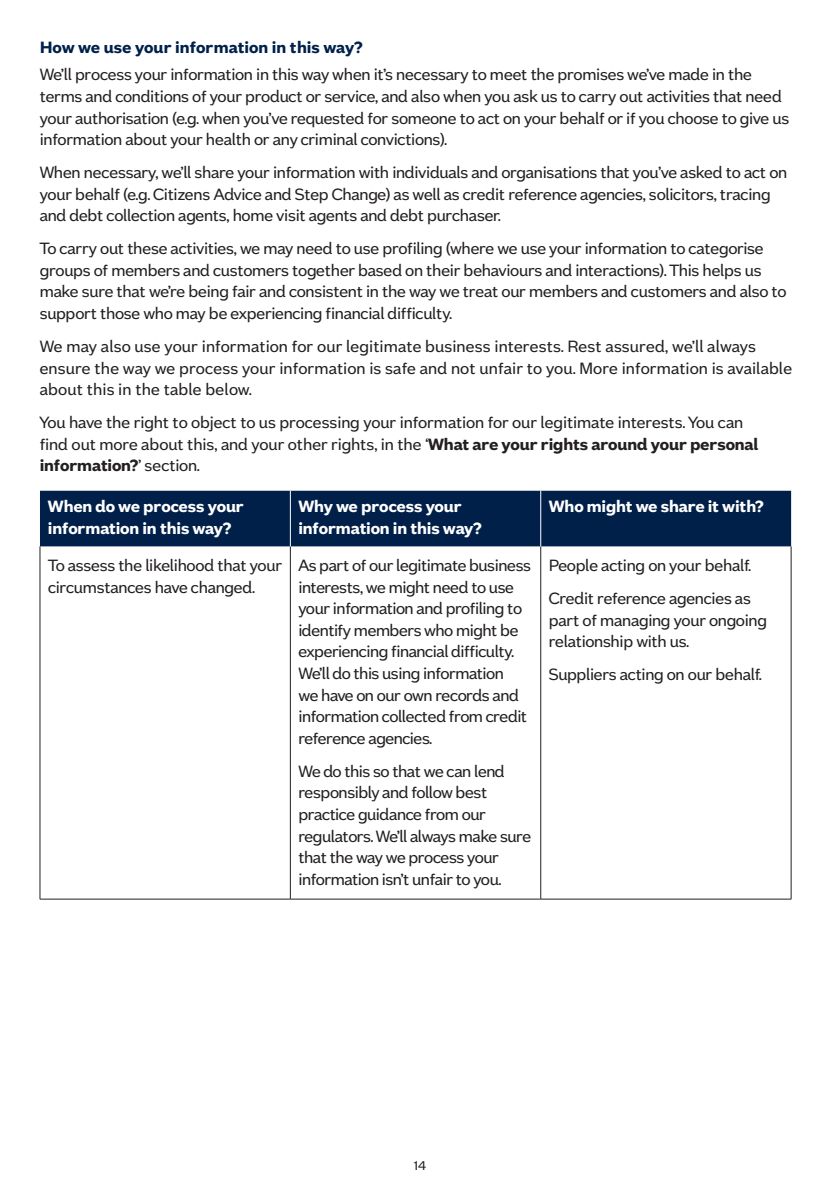
<style>
.page{position:relative;width:840px;height:1191px;background:#fff}
.page>*{position:absolute;margin:0;border:0;box-sizing:border-box;transform-origin:0 0}
.T_C_indent_1{font:18px/21.6px "Nationwide Founders";letter-spacing:-.02em;color:#231f20}
.T_C_indent_1-2{font:18px/21.6px "Nationwide Founders";color:#231f20}
.Bullets{font:700 18px/21.6px "Nationwide Founders";letter-spacing:-.01em;color:#fff}
.t1{font:700 18px "Nationwide Founders";letter-spacing:-.005em;color:#00204a}
.t2{font:14px "Nationwide Founders";color:#231f20}
.s1{font-weight:700}
</style>
<div class="page">
<div style="left:40px;top:491px;width:750px;height:55px;background:#00204a"></div>
<hr style="left:40px;top:546px;width:1px;height:353px;background:#231f20">
<hr style="left:290px;top:546px;width:1px;height:353px;background:#231f20">
<hr style="left:540px;top:546px;width:1px;height:353px;background:#231f20">
<hr style="left:790px;top:546px;width:1px;height:353px;background:#231f20">
<hr style="left:290px;top:491px;width:1px;height:55px;background:#fff">
<hr style="left:540px;top:491px;width:1px;height:55px;background:#fff">
<hr style="left:40px;top:898px;width:250px;height:1px;background:#231f20">
<hr style="left:290px;top:898px;width:250px;height:1px;background:#231f20">
<hr style="left:540px;top:898px;width:250px;height:1px;background:#231f20">
<h3 class="t1" style="left:40px;top:37px;width:324px">How we use your information in this way?</h3>
<p class="T_C_indent_1" style="left:40px;top:64px;width:750px">We’ll process your information in this way when it’s necessary to meet the promises we’ve made in the terms and conditions of your product or service, and also when you ask us to carry out activities that need your authorisation (e.g. when you’ve requested for someone to act on your behalf or if you choose to give us information about your health or any criminal convictions).</p>
<p class="T_C_indent_1" style="left:40px;top:161px;width:748px">When necessary, we’ll share your information with individuals and organisations that you’ve asked to act on your behalf (e.g. Citizens Advice and Step Change) as well as credit reference agencies, solicitors, tracing and debt collection agents, home visit agents and debt purchaser.</p>
<p class="T_C_indent_1" style="left:40px;top:237px;width:748px">To carry out these activities, we may need to use profiling (where we use your information to categorise groups of members and customers together based on their behaviours and interactions). This helps us make sure that we’re being fair and consistent in the way we treat our members and customers and also to support those who may be experiencing financial difficulty.</p>
<p class="T_C_indent_1-2" style="left:40px;top:335px;width:753px">We may also use your information for our legitimate business interests. Rest assured, we’ll always ensure the way we process your information is safe and not unfair to you. More information is available about this in the table below.</p>
<p class="T_C_indent_1" style="left:40px;top:411px;width:720px">You have the right to object to us processing your information for our legitimate interests. You can find out more about this, and your other rights, in the ‘<span class="s1">What are your rights around your personal information?</span>’ section.</p>
<p class="Bullets" style="left:48px;top:495px;width:197px">When do we process your information in this way?</p>
<p class="Bullets" style="left:298px;top:495px;width:185px">Why we process your information in this way?</p>
<p class="Bullets" style="left:548px;top:495px;width:216px">Who might we share it with?</p>
<p class="T_C_indent_1" style="left:48px;top:554px;width:236px">To assess the likelihood that your circumstances have changed.</p>
<p class="T_C_indent_1" style="left:298px;top:554px;width:234px">As part of our legitimate business interests, we might need to use your information and profiling to identify members who might be experiencing financial difficulty.<br>We’ll do this using information<br>we have on our own records and information collected from credit reference agencies.</p>
<p class="T_C_indent_1" style="left:298px;top:760px;width:234px">We do this so that we can lend responsibly and follow best practice guidance from our regulators. We’ll always make sure that the way we process your information isn’t unfair to you.</p>
<p class="T_C_indent_1" style="left:548px;top:554px;width:204px">People acting on your behalf.</p>
<p class="T_C_indent_1" style="left:548px;top:587px;width:220px">Credit reference agencies as part of managing your ongoing relationship with us.</p>
<p class="T_C_indent_1" style="left:548px;top:663px;width:214px">Suppliers acting on our behalf.</p>
<p class="t2" style="left:413px;top:1158px;width:14px">14</p>
</div>
